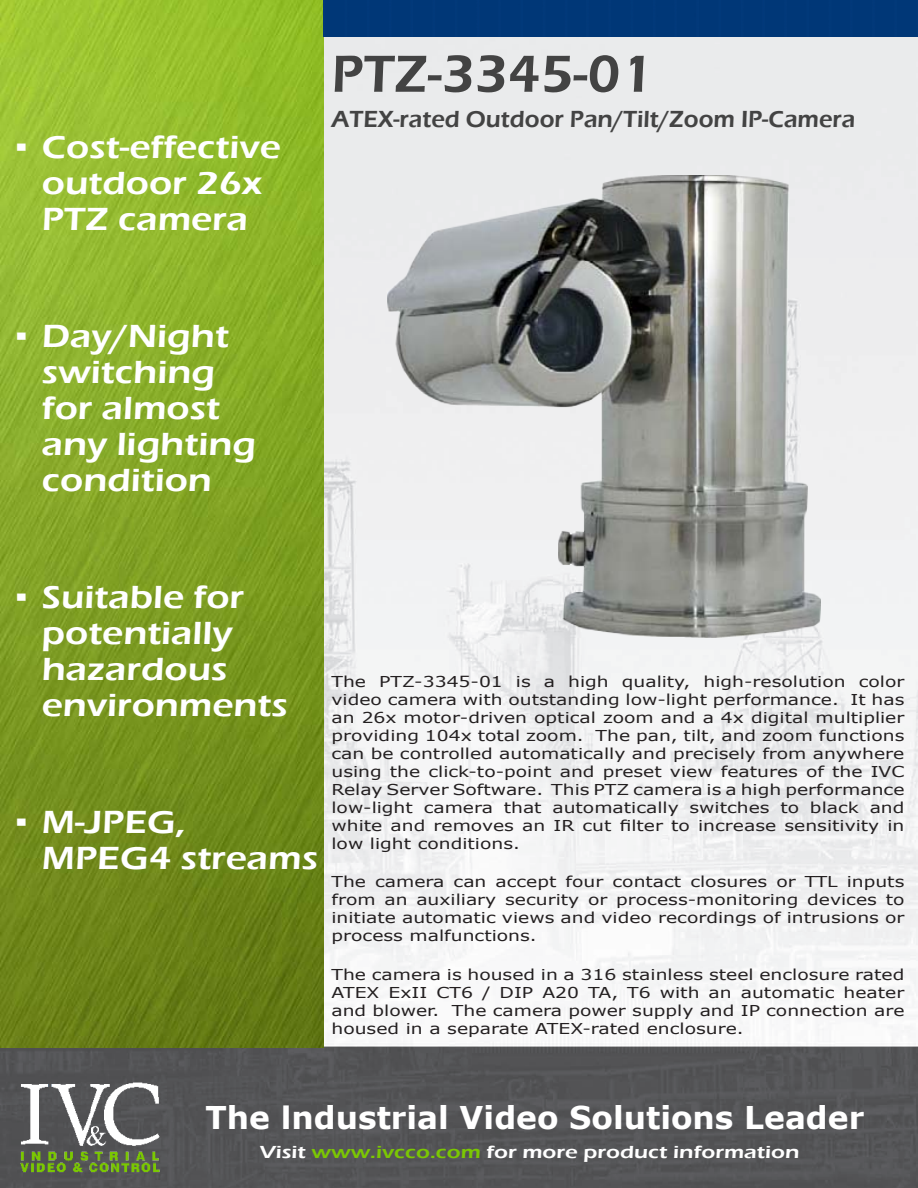
<style>
.page{position:relative;width:918px;height:1188px;background:#fff}
.page>*{position:absolute;margin:0;border:0;box-sizing:border-box;transform-origin:0 0}
.t1{font:600 54px "Eras ITC";color:#434343}
.t2{font:600 33px/36px "Eras ITC";color:#fff;scale:1.14 1}
.t3{font:700 31.35px "Verdana";color:#fff}
.t4{font:600 24px "Eras ITC";color:#434343}
.t5{font:600 18px "Eras ITC";color:#fff;scale:1.25 1}
.t6{font:15px/18px "Verdana";color:#231f20;text-align:justify;scale:1.25 1}
.s1{font-family:"Verdana";font-weight:400}
.s2{font-size:30.75px}
.s3{color:#7bc703}
</style>
<div class="page">
<img style="left:0;top:0;width:918px;height:1188px">
<img style="left:0;top:0;width:323px;height:1048px">
<img style="left:14px;top:1077px;width:154px;height:98px">
<div style="left:324px;top:0;width:594px;height:37px;background:#003777"></div>
<img style="left:388px;top:176px;width:432px;height:461px">
<p class="t2" style="left:15px;top:129px;width:235px;text-align:center"><span class="s1">▪</span> Cost-effective outdoor 26x<br>PTZ camera</p>
<p class="t1" style="left:332px;top:43px;width:323px">PTZ-3345-01</p>
<p class="t4" style="left:332px;top:105px;width:525px">ATEX-rated Outdoor Pan/Tilt/Zoom IP-Camera</p>
<p class="t2" style="left:42px;top:318px;width:189px;text-indent:-27px"><span class="s1">▪</span> Day/Night switching for almost any lighting condition</p>
<p class="t2" style="left:42px;top:579px;width:217px;text-indent:-27px"><span class="s1">▪</span> Suitable for potentially hazardous environments</p>
<p class="t2" style="left:42px;top:804px;width:244px;text-indent:-27px"><span class="s1">▪</span> M-JPEG,<br>MPEG4 streams</p>
<p class="t6" style="left:332px;top:673px;width:460px">The PTZ-3345-01 is a high quality, high-resolution color video camera with outstanding low-light performance. It has an 26x motor-driven optical zoom and a 4x digital multiplier providing 104x total zoom. The pan, tilt, and zoom functions can be controlled automatically and precisely from anywhere using the click-to-point and preset view features of the IVC Relay Server Software. This PTZ camera is a high performance low-light camera that automatically switches to black and white and removes an IR cut filter to increase sensitivity in low light conditions.</p>
<p class="t6" style="left:332px;top:873px;width:460px">The camera can accept four contact closures or TTL inputs from an auxiliary security or process-monitoring devices to initiate automatic views and video recordings of intrusions or process malfunctions.</p>
<p class="t6" style="left:332px;top:965px;width:460px">The camera is housed in a 316 stainless steel enclosure rated ATEX ExII CT6 / DIP A20 TA, T6 with an automatic heater and blower. The camera power supply and IP connection are housed in a separate ATEX-rated enclosure.</p>
<p class="t3" style="left:206px;top:1096px;width:660px">The <span class="s2">l</span>ndustrial Video Solutions Leader</p>
<p class="t5" style="left:260px;top:1142px;width:433px">Visit <span class="s3">www.ivcco.com</span> for more product information</p>
</div>
